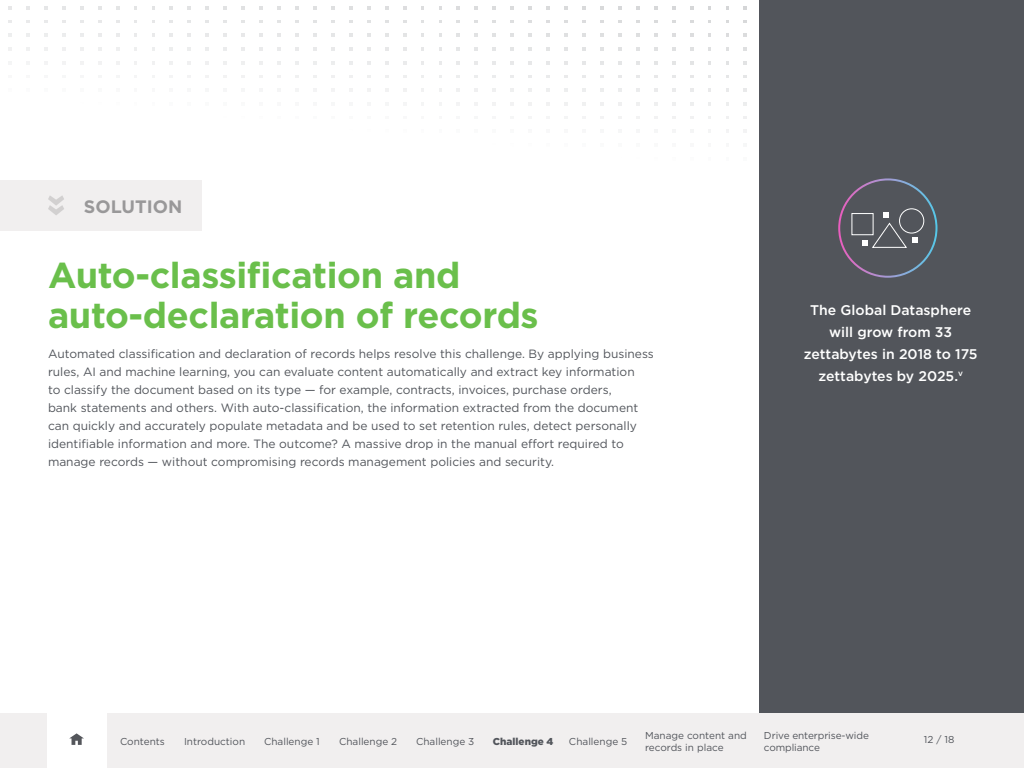
<style>
.page{position:relative;width:1024px;height:768px;background:#fff}
.page>*{position:absolute;margin:0;border:0;box-sizing:border-box;transform-origin:0 0}
.t1{font:700 36px/40px "Gotham";letter-spacing:-.01em;color:#6abf4b}
.t2{font:700 18px "Gotham";color:#999899}
.t3{font:500 14px/22px "Gotham";color:#fff;text-align:center}
.t4{font:12px/18px "Gotham";color:#52555b}
.t5{font:10px/12px "Gotham";color:#52555b}
.t6{font:900 10px "Gotham";color:#52555b}
.t7{font:10px "Gotham HTF";color:#52555b}
</style>
<div class="page">
<div style="left:0;top:713px;width:1024px;height:55px;background:#f1efef"></div>
<div style="left:47px;top:713px;width:59px;height:55px;background:#fff"></div>
<svg style="left:69px;top:733px;width:15px;height:12px"></svg>
<div style="left:759px;top:0;width:265px;height:713px;background:#52555b"></div>
<div style="left:838px;top:178px;width:99px;height:100px;border:2px solid #fff;border-radius:50%"></div>
<div style="left:852px;top:213px;width:21px;height:22px;border:1px solid #fff"></div>
<svg style="left:913px;top:237px;width:5px;height:6px"></svg>
<svg style="left:863px;top:212px;width:44px;height:36px"></svg>
<div style="left:899px;top:209px;width:25px;height:24px;border:1px solid #fff;border-radius:12px"></div>
<div style="left:0;top:180px;width:202px;height:51px;background:#f1efef"></div>
<svg style="left:48px;top:196px;width:16px;height:19px"></svg>
<h2 class="t2" style="left:84px;top:194px;width:100px">SOLUTION</h2>
<h1 class="t1" style="left:48px;top:255px;width:492px">Auto-classification and auto-declaration of records</h1>
<p class="t4" style="left:48px;top:344px;width:607px">Automated classification and declaration of records helps resolve this challenge. By applying business rules, AI and machine learning, you can evaluate content automatically and extract key information<br>to classify the document based on its type — for example, contracts, invoices, purchase orders,<br>bank statements and others. With auto-classification, the information extracted from the document can quickly and accurately populate metadata and be used to set retention rules, detect personally identifiable information and more. The outcome? A massive drop in the manual effort required to manage records — without compromising records management policies and security.</p>
<p class="t3" style="left:804px;top:299px;width:175px">The Global Datasphere will grow from 33 zettabytes in 2018 to 175 zettabytes by 2025.<sup>v</sup></p>
<p class="t5" style="left:120px;top:735px;width:46px">Contents</p>
<p class="t5" style="left:184px;top:735px;width:63px">Introduction</p>
<p class="t5" style="left:264px;top:735px;width:57px">Challenge 1</p>
<p class="t5" style="left:339px;top:735px;width:60px">Challenge 2</p>
<p class="t5" style="left:416px;top:735px;width:60px">Challenge 3</p>
<p class="t5" style="left:764px;top:729px;width:106px">Drive enterprise-wide compliance</p>
<p class="t6" style="left:493px;top:734px;width:62px">Challenge 4</p>
<p class="t5" style="left:569px;top:735px;width:60px">Challenge 5</p>
<p class="t5" style="left:645px;top:729px;width:103px">Manage content and records in place</p>
<p class="t7" style="left:924px;top:734px;width:32px">12 / 18</p>
</div>
